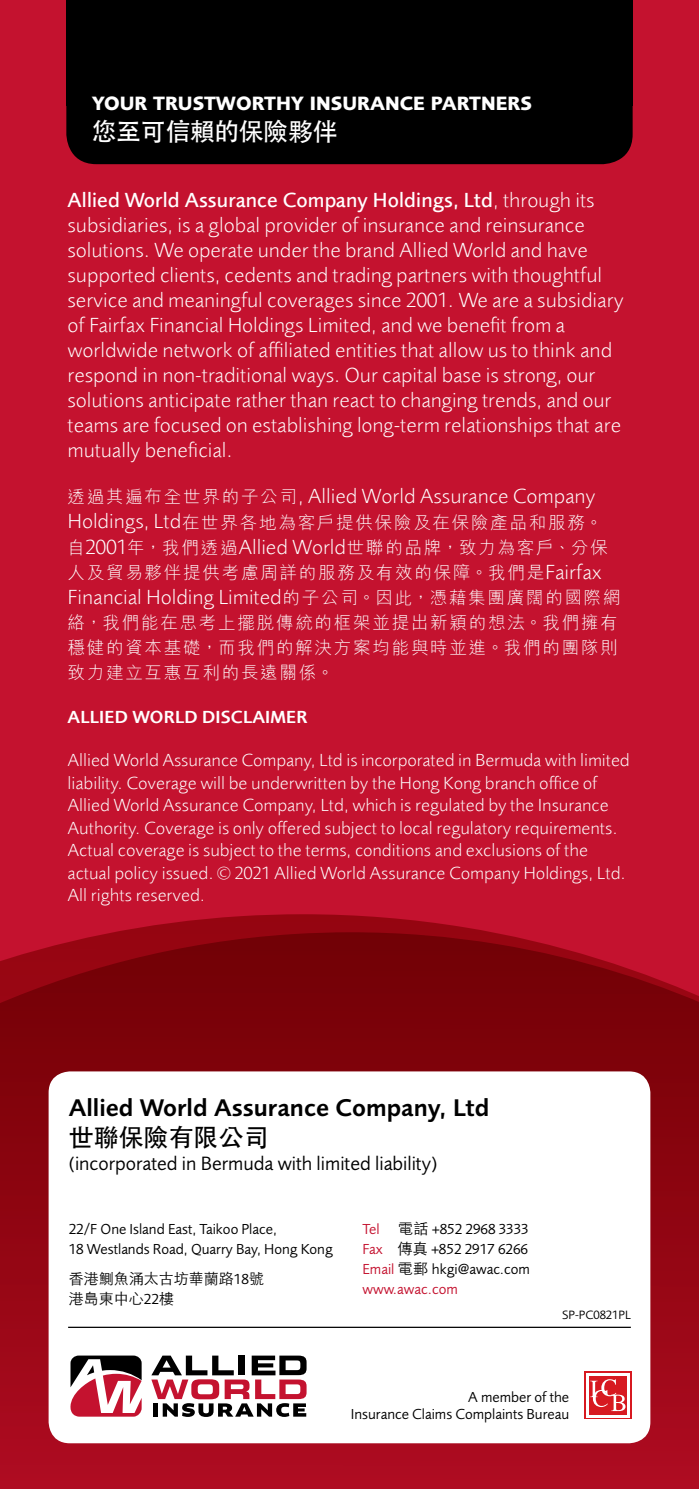
<style>
.page{position:relative;width:699px;height:1489px;background:#fff}
.page>*{position:absolute;margin:0;border:0;box-sizing:border-box;transform-origin:0 0}
.t1{font:600 25px "Foundry Sans";color:#000}
.t2{font:500 25px "ST Heiti TC";letter-spacing:-.02em;color:#fff}
.t3{font:500 25px "ST Heiti TC";color:#000}
.t4{font:300 21px/25px "Foundry Sans W08";letter-spacing:.01em;color:#fff}
.t5{font:20px "Foundry Sans";color:#000}
.t6{font:700 20px "Foundry Sans";color:#fff}
.t7{font:300 18px/22.5px "Foundry Sans W08";letter-spacing:.01em;color:#fff}
.t8{font:600 18px "Foundry Sans W08";letter-spacing:.01em;color:#fff}
.t9{font:300 17.5px/25px "M Hei HK";letter-spacing:.1em;color:#fff}
.t10{font:15px/20px "Foundry Sans";color:#000}
.t11{font:300 15px/20px "ST Heiti TC";color:#000}
.t12{font:12.5px "Foundry Sans";color:#000}
.s1{font-weight:500}
.s2{font-family:"M Hei HK";font-size:17.5px}
.s3{font-family:"Foundry Sans W08";font-size:21px}
.s4{font-family:"Foundry Sans";font-weight:400}
.s5{color:#c4122f}
.s6{font-family:"ST Heiti TC";font-weight:300}
</style>
<div class="page">
<div style="left:0;top:0;width:698px;height:1488px;background:#c4122f"></div>
<svg style="left:0;top:914px;width:698px;height:574px;background:#900613"></svg>
<div style="left:66px;top:106px;width:566px;height:58px;background:#000"></div>
<div style="left:66px;top:0;width:566px;height:106px;background:#000"></div>
<div style="left:49px;top:1071px;width:600px;height:372px;background:#fff;border-radius:21px"></div>
<svg style="left:68px;top:1352px;width:76px;height:66px"></svg>
<svg style="left:69px;top:1355px;width:72px;height:61px"></svg>
<svg style="left:151px;top:1355px;width:155px;height:61px"></svg>
<svg style="left:584px;top:1371px;width:47px;height:47px"></svg>
<svg style="left:585px;top:1372px;width:44px;height:45px"></svg>
<div style="left:588px;top:1375px;width:38px;height:39px;background:#d71920"></div>
<svg style="left:590px;top:1379px;width:35px;height:31px"></svg>
<hr style="left:68px;top:1326px;width:562px;height:1px;background:#000">
<p class="t6" style="left:92px;top:92px;width:441px">YOUR TRUSTWORTHY INSURANCE PARTNERS</p>
<p class="t2" style="left:92px;top:117px;width:247px">您至可信賴的保險夥伴</p>
<p class="t4" style="left:67px;top:186px;width:557px"><span class="s1">Allied World Assurance Company Holdings, Ltd</span>, through its subsidiaries, is a global provider of insurance and reinsurance solutions. We operate under the brand Allied World and have supported clients, cedents and trading partners with thoughtful service and meaningful coverages since 2001. We are a subsidiary of Fairfax Financial Holdings Limited, and we benefit from a worldwide network of affiliated entities that allow us to think and respond in non-traditional ways. Our capital base is strong, our solutions anticipate rather than react to changing trends, and our teams are focused on establishing long-term relationships that are mutually beneficial.</p>
<p class="t4" style="left:67px;top:482px;width:529px"><span class="s2">透過其遍布全世界的子公司</span>, Allied World Assurance Company</p>
<p class="t9" style="left:67px;top:509px;width:541px"><span class="s3">Holdings, Ltd</span>在世界各地為客戶提供保險及在保險產品和服務。自<span class="s3">2001</span>年，我們透過<span class="s3">Allied World</span>世聯的品牌，致力為客戶、分保人及貿易夥伴提供考慮周詳的服務及有效的保障。我們是<span class="s3">Fairfax</span></p>
<p class="t4" style="left:67px;top:582px;width:554px">Financial Holding Limited<span class="s2">的子公司。因此，憑藉集團廣闊的國際網</span></p>
<p class="t9" style="left:67px;top:609px;width:551px;text-align:justify">絡，我們能在思考上擺脫傳統的框架並提出新穎的想法。我們擁有穩健的資本基礎，而我們的解決方案均能與時並進。我們的團隊則致力建立互惠互利的長遠關係。</p>
<p class="t8" style="left:67px;top:703px;width:241px">ALLIED WORLD DISCLAIMER</p>
<p class="t7" style="left:67px;top:748px;width:563px">Allied World Assurance Company, Ltd is incorporated in Bermuda with limited liability. Coverage will be underwritten by the Hong Kong branch office of Allied World Assurance Company, Ltd, which is regulated by the Insurance Authority. Coverage is only offered subject to local regulatory requirements.<br>Actual coverage is subject to the terms, conditions and exclusions of the actual policy issued. © 2021 Allied World Assurance Company Holdings, Ltd.<br>All rights reserved.</p>
<p class="t1" style="left:69px;top:1093px;width:422px">Allied World Assurance Company, Ltd</p>
<p class="t3" style="left:69px;top:1123px;width:202px">世聯保險有限公司</p>
<p class="t5" style="left:69px;top:1152px;width:370px">(incorporated in Bermuda with limited liability)</p>
<p class="t10" style="left:69px;top:1219px;width:265px">22/F One Island East, Taikoo Place,<br>18 Westlands Road, Quarry Bay, Hong Kong</p>
<p class="t11" style="left:69px;top:1266px;width:197px">香港鰂魚涌太古坊華蘭路<span class="s4">18</span>號港島東中心<span class="s4">22</span>樓</p>
<p class="t10" style="left:362px;top:1219px;width:169px"><span class="s5">Tel</span> <span class="s6">電話</span> +852 2968 3333<br><span class="s5">Fax</span> <span class="s6">傳真</span> +852 2917 6266<br><span class="s5">Email</span> <span class="s6">電郵</span> hkgi@awac.com <span class="s5">www.awac.com</span></p>
<p class="t12" style="left:561px;top:1307px;width:70px">SP-PC0821PL</p>
<p class="t10" style="left:350px;top:1387px;width:220px;line-height:17.5px;text-align:right">A member of the<br>Insurance Claims Complaints Bureau</p>
</div>
